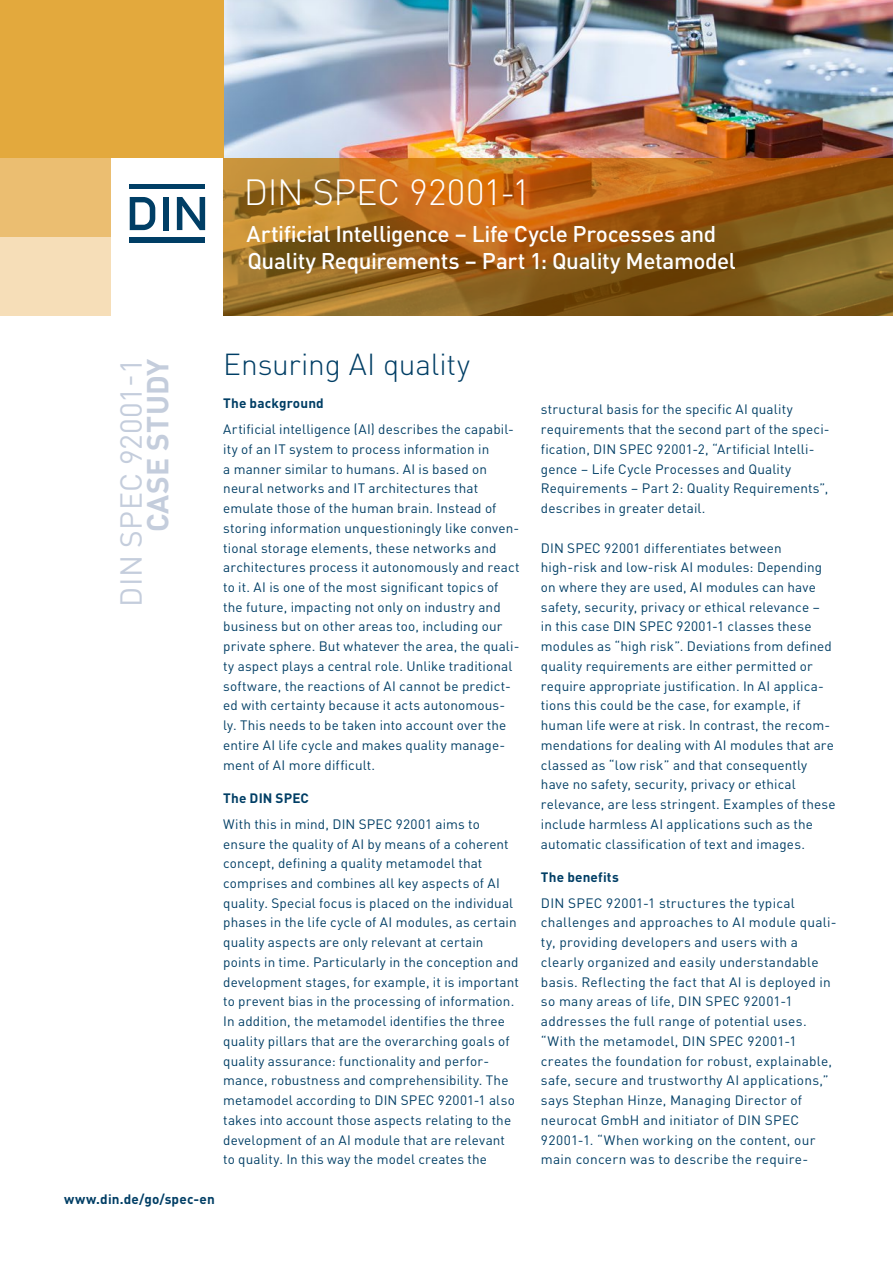
<style>
.page{position:relative;width:893px;height:1263px;background:#fff}
.page>*{position:absolute;margin:0;border:0;box-sizing:border-box;transform-origin:0 0}
.DIN_Kopfzeile_Head{font:300 36px "DINOT";letter-spacing:-.01em;color:#fff}
.DIN_Head_20pt{font:300 30px "DINOT";letter-spacing:-.005em;color:#003e65}
.DIN_SPEC-Nummer{font:30px "DINOT";letter-spacing:.01em;color:#c4cddc}
.DIN_SPEC-Nummer-2{font:700 30px "DINOT";letter-spacing:.01em;color:#c4cddc}
.DIN_Kopfzeile_Subhea{font:500 22.5px/27px "DINOT";letter-spacing:-.02em;color:#fff}
.DIN_Copy_9pt{font:13.5px/19.8px "DINOT";letter-spacing:.01em;color:#003e65}
.DIN_Subhead_9pt{font:700 13.5px "DINOT";letter-spacing:.015em;color:#003e65}
</style>
<div class="page">
<img style="left:223px;top:0;width:670px;height:158px">
<div style="left:0;top:0;width:112px;height:316px;background:#f6deb8"></div>
<div style="left:0;top:0;width:112px;height:237px;background:#ebbe71"></div>
<div style="left:0;top:0;width:223px;height:158px;background:#e3a93d"></div>
<svg style="left:223px;top:158px;width:670px;height:158px;background:#9c631a"></svg>
<svg style="left:130px;top:197px;width:25px;height:33px"></svg>
<div style="left:130px;top:184px;width:75px;height:5px;background:#003e65"></div>
<div style="left:163px;top:197px;width:5px;height:33px;background:#003e65"></div>
<svg style="left:177px;top:197px;width:28px;height:33px"></svg>
<div style="left:130px;top:238px;width:75px;height:5px;background:#003e65"></div>
<p class="DIN_Kopfzeile_Head" style="left:244px;top:164px;width:288px">DIN SPEC 92001-1</p>
<p class="DIN_Kopfzeile_Subhea" style="left:247px;top:218px;width:491px">Artificial Intelligence – Life Cycle Processes and<br>Quality Requirements – Part 1: Quality Metamodel</p>
<p class="DIN_SPEC-Nummer" style="left:108px;top:606px;width:249px;rotate:-90deg">DIN SPEC 92001-1</p>
<p class="DIN_SPEC-Nummer-2" style="left:134px;top:532px;width:175px;rotate:-90deg">CASE STUDY</p>
<p class="DIN_Head_20pt" style="left:223px;top:341px;width:248px">Ensuring AI quality</p>
<p class="DIN_Subhead_9pt" style="left:223px;top:393px;width:102px">The background</p>
<p class="DIN_Copy_9pt" style="left:223px;top:418px;width:298px">Artificial intelligence (AI) describes the capabil&shy;ity of an IT system to process information in<br>a manner similar to humans. AI is based on neural networks and IT architectures that emulate those of the human brain. Instead of storing information unquestioningly like conven&shy;tional storage elements, these networks and architectures process it autonomously and react to it. AI is one of the most significant topics of the future, impacting not only on industry and business but on other areas too, including our private sphere. But whatever the area, the quali&shy;ty aspect plays a central role. Unlike traditional software, the reactions of AI cannot be predict&shy;ed with certainty because it acts autonomous&shy;ly. This needs to be taken into account over the entire AI life cycle and makes quality manage&shy;ment of AI more difficult.</p>
<p class="DIN_Subhead_9pt" style="left:223px;top:788px;width:87px">The DIN SPEC</p>
<p class="DIN_Copy_9pt" style="left:223px;top:813px;width:297px">With this in mind, DIN SPEC 92001 aims to ensure the quality of AI by means of a coherent concept, defining a quality metamodel that comprises and combines all key aspects of AI quality. Special focus is placed on the individual phases in the life cycle of AI modules, as certain quality aspects are only relevant at certain points in time. Particularly in the conception and development stages, for example, it is important to prevent bias in the processing of information.<br>In addition, the metamodel identifies the three quality pillars that are the overarching goals of quality assurance: functionality and perfor&shy;mance, robustness and comprehensibility. The metamodel according to DIN SPEC 92001-1 also takes into account those aspects relating to the development of an AI module that are relevant to quality. In this way the model creates the</p>
<p class="DIN_Subhead_9pt" style="left:64px;top:1188px;width:152px">www.din.de/go/spec-en</p>
<p class="DIN_Copy_9pt" style="left:541px;top:398px;width:290px">structural basis for the specific AI quality requirements that the second part of the speci&shy;fication, DIN SPEC 92001-2, “Artificial Intelli&shy;gence – Life Cycle Processes and Quality Requirements – Part 2: Quality Requirements”, describes in greater detail.</p>
<p class="DIN_Copy_9pt" style="left:541px;top:537px;width:296px">DIN SPEC 92001 differentiates between high-risk and low-risk AI modules: Depending on where they are used, AI modules can have safety, security, privacy or ethical relevance –<br>in this case DIN SPEC 92001-1 classes these modules as “high risk”. Deviations from defined quality requirements are either permitted or require appropriate justification. In AI applica&shy;tions this could be the case, for example, if human life were at risk. In contrast, the recom&shy;mendations for dealing with AI modules that are classed as “low risk” and that consequently have no safety, security, privacy or ethical relevance, are less stringent. Examples of these include harmless AI applications such as the automatic classification of text and images.</p>
<p class="DIN_Subhead_9pt" style="left:541px;top:866px;width:79px">The benefits</p>
<p class="DIN_Copy_9pt" style="left:541px;top:892px;width:297px">DIN SPEC 92001-1 structures the typical challenges and approaches to AI module quali&shy;ty, providing developers and users with a clearly organized and easily understandable basis. Reflecting the fact that AI is deployed in so many areas of life, DIN SPEC 92001-1 addresses the full range of potential uses. “With the metamodel, DIN SPEC 92001-1 creates the foundation for robust, explainable, safe, secure and trustworthy AI applications,” says Stephan Hinze, Managing Director of neurocat GmbH and initiator of DIN SPEC 92001-1. “When working on the content, our main concern was to describe the require-</p>
</div>
